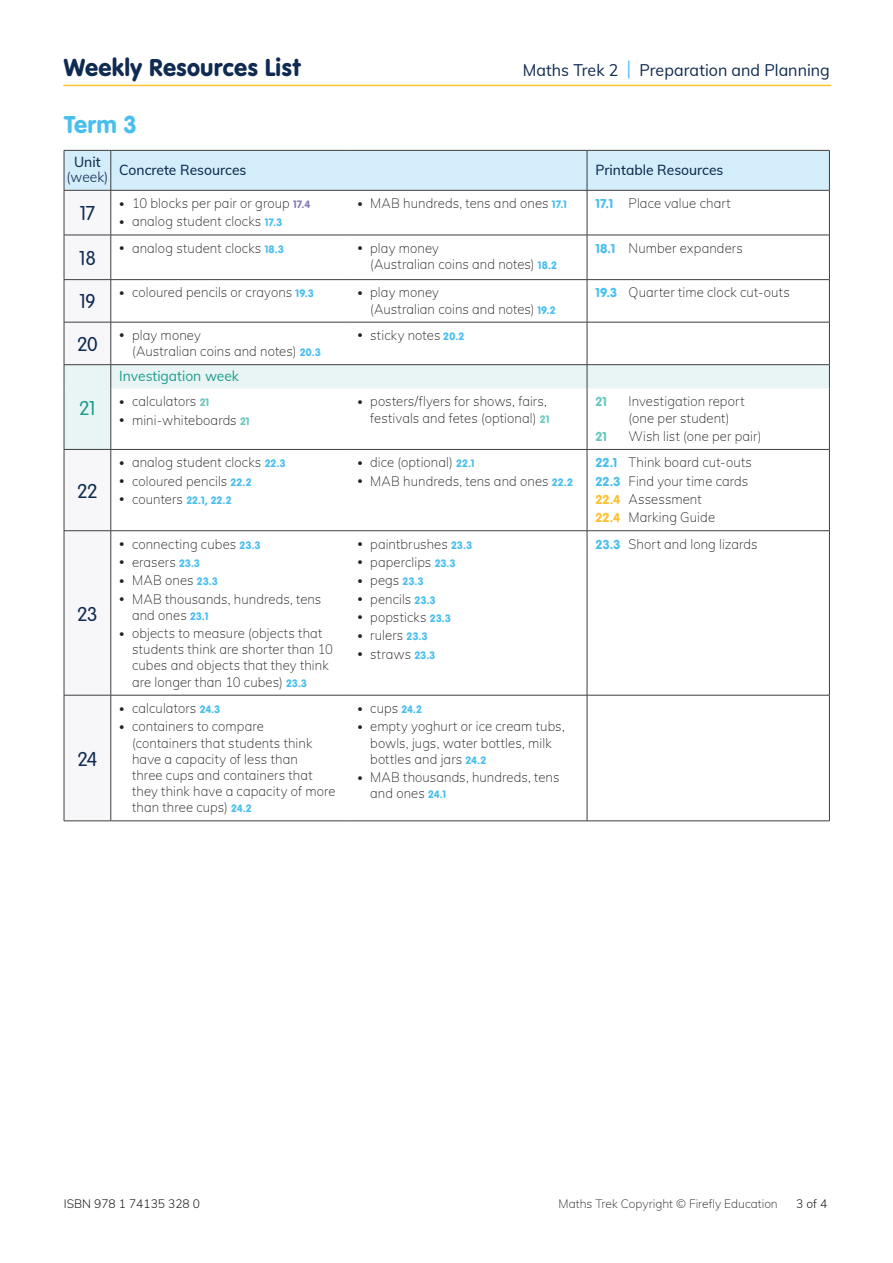
<style>
.page{position:relative;width:893px;height:1263px;background:#fff}
.page>*{position:absolute;margin:0;border:0;box-sizing:border-box;transform-origin:0 0}
.t1{font:25.5px "VAG Rundschrift D";letter-spacing:.005em;color:#102b51}
.t2{font:25.5px "VAG Rundschrift D";color:#4abfee}
.t3{font:300 21px "VAG Rundschrift D";letter-spacing:-.03em;color:#102b51}
.t4{font:300 21px "VAG Rundschrift D";color:#209d8f}
.t5{font:16.5px "Mulish";color:#102b51}
.t6{font:500 14.25px "Mulish";color:#102b51}
.t7{font:14.25px "Mulish";color:#209d8f}
.t8{font:300 14.25px "Mulish";color:#102b51}
.t9{font:200 13.5px/16.2px "Mulish";letter-spacing:.005em;color:#231f20}
.t10{font:13.5px "VAG Rundschrift D";color:#6bc8be}
.t11{font:200 12px "Mulish";color:#231f20}
.t12{font:300 12px "Mulish";color:#231f20}
.t13{font:11.25px "VAG Rundschrift D";color:#4abfee}
.s1{font-size:19.95px;color:#4abfee}
.s2{font-size:10.5px}
.s3{font-family:"VAG Rundschrift D";font-weight:400;font-size:11.25px;color:#897ebb}
.s4{font-family:"VAG Rundschrift D";font-weight:400;font-size:11.25px;color:#4abfee}
.s5{font-family:"VAG Rundschrift D";font-weight:400;color:#4abfee}
.s6{font-family:"VAG Rundschrift D";font-weight:400;font-size:11.25px;color:#6bc8be}
.s7{font-family:"Mulish";font-weight:200;font-size:10.5px;color:#231f20}
.s8{font-family:"Mulish";font-weight:200;font-size:13.5px;color:#231f20}
.s9{font-family:"VAG Rundschrift D";font-weight:400;color:#fec231}
</style>
<div class="page">
<hr style="left:64px;top:85px;width:767px;height:1px;background:#fec231">
<svg style="left:64px;top:151px;width:766px;height:670px"></svg>
<hr style="left:64px;top:150px;width:47px;height:1px;background:#3e3e3f">
<hr style="left:64px;top:151px;width:1px;height:39px;background:#3e3e3f">
<hr style="left:111px;top:150px;width:238px;height:1px;background:#3e3e3f">
<hr style="left:111px;top:151px;width:1px;height:39px;background:#3e3e3f">
<hr style="left:349px;top:150px;width:238px;height:1px;background:#3e3e3f">
<hr style="left:587px;top:150px;width:243px;height:1px;background:#3e3e3f">
<hr style="left:587px;top:151px;width:1px;height:39px;background:#3e3e3f">
<hr style="left:829px;top:151px;width:1px;height:39px;background:#3e3e3f">
<hr style="left:64px;top:190px;width:47px;height:1px;background:#3e3e3f">
<hr style="left:111px;top:190px;width:238px;height:1px;background:#3e3e3f">
<hr style="left:349px;top:190px;width:238px;height:1px;background:#3e3e3f">
<hr style="left:587px;top:190px;width:243px;height:1px;background:#3e3e3f">
<h1 class="t1" style="left:64px;top:52px;width:239px">Weekly Resources List</h1>
<p class="t5" style="left:523px;top:58px;width:309px">Maths Trek 2 <span class="s1">|</span> Preparation and Planning</p>
<h1 class="t2" style="left:64px;top:110px;width:74px">Term 3</h1>
<p class="t6" style="left:74px;top:152px;width:28px">Unit</p>
<p class="t8" style="left:66px;top:167px;width:44px">(week)</p>
<p class="t6" style="left:119px;top:159px;width:129px">Concrete Resources</p>
<p class="t6" style="left:596px;top:159px;width:129px">Printable Resources</p>
<h2 class="t3" style="left:79px;top:202px;width:18px">17</h2>
<h2 class="t3" style="left:79px;top:247px;width:18px">18</h2>
<h2 class="t3" style="left:79px;top:290px;width:18px">19</h2>
<p class="t9" style="left:119px;top:195px;width:193px"><span class="s2">•</span> 10 blocks per pair or group <span class="s3">17.4</span></p>
<p class="t9" style="left:119px;top:213px;width:165px"><span class="s2">•</span> analog student clocks <span class="s4">17.3</span></p>
<p class="t9" style="left:357px;top:195px;width:211px"><span class="s2">•</span> MAB hundreds, tens and ones <span class="s4">17.1</span></p>
<p class="t9" style="left:596px;top:195px;width:137px"><span class="s5">17.1</span> Place value chart</p>
<p class="t9" style="left:119px;top:239px;width:166px"><span class="s2">•</span> analog student clocks <span class="s4">18.3</span></p>
<p class="t9" style="left:370px;top:239px;width:188px;text-indent:-13px"><span class="s2">•</span> play money<br>(Australian coins and notes) <span class="s4">18.2</span></p>
<p class="t9" style="left:596px;top:239px;width:149px"><span class="s5">18.1</span> Number expanders</p>
<p class="t9" style="left:119px;top:284px;width:196px"><span class="s2">•</span> coloured pencils or crayons <span class="s4">19.3</span></p>
<p class="t9" style="left:370px;top:284px;width:187px;text-indent:-13px"><span class="s2">•</span> play money<br>(Australian coins and notes) <span class="s4">19.2</span></p>
<p class="t9" style="left:596px;top:284px;width:196px"><span class="s5">19.3</span> Quarter time clock cut-outs</p>
<h2 class="t3" style="left:77px;top:333px;width:22px">20</h2>
<p class="t9" style="left:132px;top:326px;width:191px;text-indent:-13px"><span class="s2">•</span> play money<br>(Australian coins and notes) <span class="s4">20.3</span></p>
<p class="t9" style="left:357px;top:326px;width:109px"><span class="s2">•</span> sticky notes <span class="s4">20.2</span></p>
<h2 class="t4" style="left:79px;top:396px;width:18px">21</h2>
<h2 class="t3" style="left:77px;top:479px;width:22px">22</h2>
<h2 class="t3" style="left:77px;top:602px;width:22px">23</h2>
<h2 class="t3" style="left:77px;top:747px;width:21px">24</h2>
<p class="t7" style="left:119px;top:365px;width:121px">Investigation week</p>
<p class="t9" style="left:119px;top:393px;width:92px"><span class="s2">•</span> calculators <span class="s6">21</span></p>
<p class="t9" style="left:119px;top:411px;width:132px"><span class="s2">•</span> mini-whiteboards <span class="s6">21</span></p>
<p class="t9" style="left:119px;top:454px;width:168px"><span class="s2">•</span> analog student clocks <span class="s4">22.3</span></p>
<p class="t9" style="left:119px;top:472px;width:134px"><span class="s2">•</span> coloured pencils <span class="s4">22.2</span></p>
<p class="t13" style="left:119px;top:493px;width:114px"><span class="s7">•</span> <span class="s8">counters</span> 22.1, 22.2</p>
<p class="t9" style="left:119px;top:535px;width:143px"><span class="s2">•</span> connecting cubes <span class="s4">23.3</span></p>
<p class="t9" style="left:119px;top:553px;width:82px"><span class="s2">•</span> erasers <span class="s4">23.3</span></p>
<p class="t9" style="left:119px;top:572px;width:100px"><span class="s2">•</span> MAB ones <span class="s4">23.3</span></p>
<p class="t9" style="left:132px;top:590px;width:191px;text-indent:-13px"><span class="s2">•</span> MAB thousands, hundreds, tens and ones <span class="s4">23.1</span></p>
<p class="t9" style="left:132px;top:624px;width:202px;text-indent:-13px"><span class="s2">•</span> objects to measure (objects that students think are shorter than 10 cubes and objects that they think are longer than 10 cubes) <span class="s4">23.3</span></p>
<p class="t9" style="left:119px;top:699px;width:103px"><span class="s2">•</span> calculators <span class="s4">24.3</span></p>
<p class="t9" style="left:132px;top:718px;width:205px;text-indent:-13px"><span class="s2">•</span> containers to compare<br>(containers that students think have a capacity of less than<br>three cups and containers that they think have a capacity of more than three cups) <span class="s4">24.2</span></p>
<p class="t9" style="left:357px;top:393px;width:194px;text-align:right"><span class="s2">•</span> posters/flyers for shows, fairs, festivals and fetes (optional) <span class="s6">21</span></p>
<p class="t10" style="left:596px;top:394px;width:13px">21</p>
<p class="t9" style="left:629px;top:393px;width:117px">Investigation report (one per student)</p>
<p class="t10" style="left:596px;top:428px;width:13px">21</p>
<p class="t9" style="left:629px;top:427px;width:135px">Wish list (one per pair)</p>
<p class="t9" style="left:357px;top:454px;width:119px"><span class="s2">•</span> dice (optional) <span class="s4">22.1</span></p>
<p class="t9" style="left:357px;top:472px;width:217px"><span class="s2">•</span> MAB hundreds, tens and ones <span class="s4">22.2</span></p>
<p class="t9" style="left:357px;top:535px;width:116px"><span class="s2">•</span> paintbrushes <span class="s4">23.3</span></p>
<p class="t9" style="left:357px;top:553px;width:100px"><span class="s2">•</span> paperclips <span class="s4">23.3</span></p>
<p class="t9" style="left:357px;top:572px;width:68px"><span class="s2">•</span> pegs <span class="s4">23.3</span></p>
<p class="t9" style="left:357px;top:590px;width:80px"><span class="s2">•</span> pencils <span class="s4">23.3</span></p>
<p class="t9" style="left:357px;top:608px;width:95px"><span class="s2">•</span> popsticks <span class="s4">23.3</span></p>
<p class="t9" style="left:357px;top:627px;width:72px"><span class="s2">•</span> rulers <span class="s4">23.3</span></p>
<p class="t9" style="left:357px;top:645px;width:80px"><span class="s2">•</span> straws <span class="s4">23.3</span></p>
<p class="t9" style="left:357px;top:699px;width:66px"><span class="s2">•</span> cups <span class="s4">24.2</span></p>
<p class="t9" style="left:370px;top:718px;width:196px;text-indent:-13px"><span class="s2">•</span> empty yoghurt or ice cream tubs, bowls, jugs, water bottles, milk bottles and jars <span class="s4">24.2</span></p>
<p class="t9" style="left:370px;top:768px;width:191px;text-indent:-13px"><span class="s2">•</span> MAB thousands, hundreds, tens and ones <span class="s4">24.1</span></p>
<p class="t9" style="left:596px;top:453px;width:158px;line-height:18.3px"><span class="s5">22.1</span> Think board cut-outs<br><span class="s5">22.3</span> Find your time cards<br><span class="s9">22.4</span> Assessment<br><span class="s9">22.4</span> Marking Guide</p>
<p class="t9" style="left:596px;top:535px;width:164px"><span class="s5">23.3</span> Short and long lizards</p>
<p class="t12" style="left:64px;top:1194px;width:138px">ISBN 978 1 74135 328 0</p>
<p class="t11" style="left:559px;top:1194px;width:221px">Maths Trek Copyright © Firefly Education</p>
<p class="t12" style="left:796px;top:1194px;width:33px">3 of 4</p>
</div>
